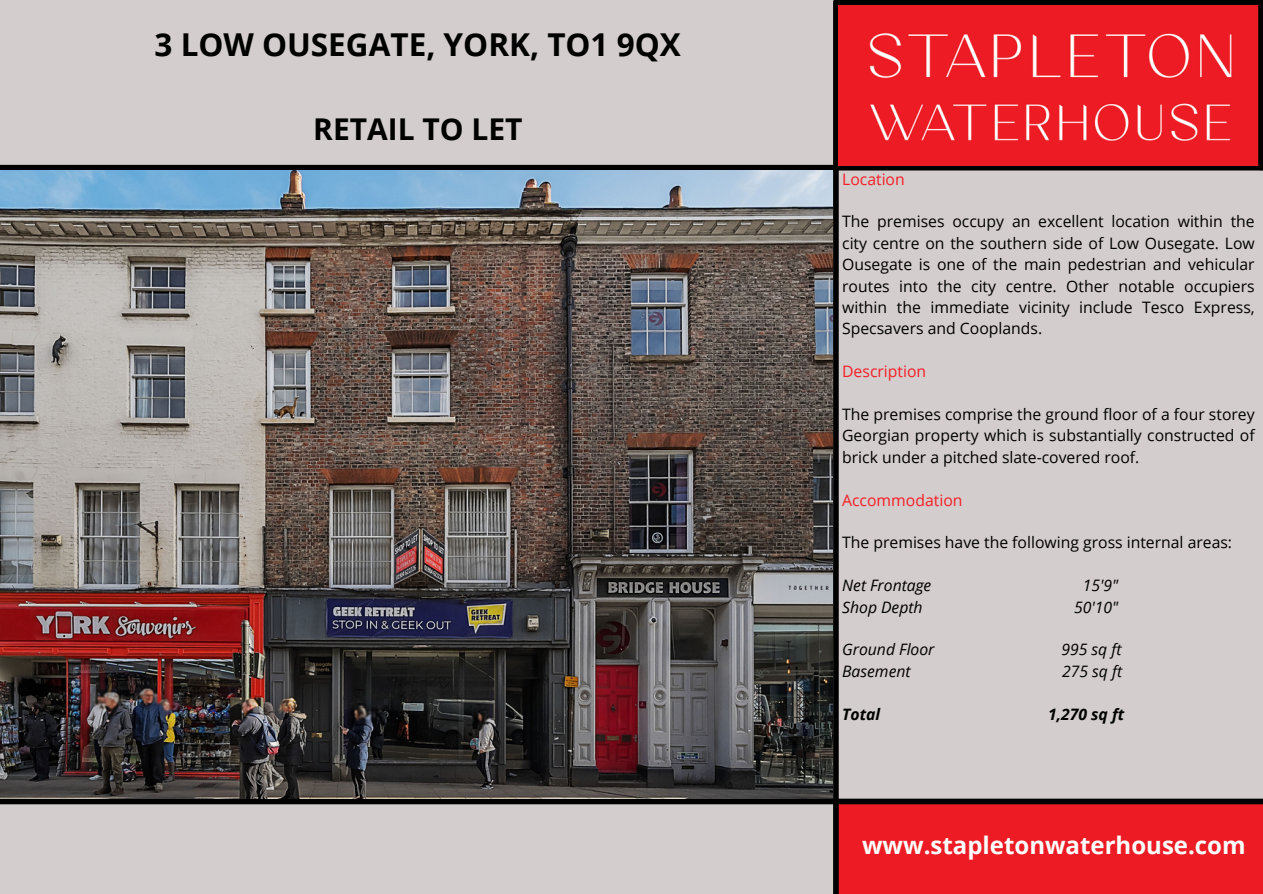
<style>
.page{position:relative;width:1263px;height:894px;background:#fff}
.page>*{position:absolute;margin:0;border:0;box-sizing:border-box;transform-origin:0 0}
.t1{font:700 31.5px "Open Sans";color:#000}
.t2{font:700 30px "Open Sans";color:#000}
.t3{font:700 24px "Open Sans";color:#fff}
.t4{font:15.75px/21.3px "Open Sans";color:#000;text-align:justify}
.t5{font:italic 15.75px "Open Sans";color:#000}
.t6{font:15.75px "Open Sans";color:#f71d25}
.t7{font:italic 700 15.75px "Open Sans";color:#000}
</style>
<div class="page">
<div style="left:0;top:0;width:893px;height:468px;background:#d3cdcd"></div>
<div style="left:845px;top:125px;width:418px;height:673px;background:#d3cdcd"></div>
<div style="left:0;top:753px;width:845px;height:140px;background:#d3cdcd"></div>
<div style="left:836px;top:804px;width:427px;height:89px;background:#ed1c24"></div>
<div style="left:0;top:165px;width:1263px;height:5px;background:#000"></div>
<div style="left:0;top:798px;width:1263px;height:6px;background:#000"></div>
<div style="left:833px;top:2px;width:6px;height:891px;background:#000"></div>
<div style="left:839px;top:0;width:424px;height:6px;background:#000"></div>
<img style="left:839px;top:6px;width:419px;height:159px">
<div style="left:1258px;top:3px;width:5px;height:165px;background:#000"></div>
<img style="left:0;top:170px;width:832px;height:628px">
<p class="t1" style="left:155px;top:22px;width:528px">3 LOW OUSEGATE, YORK, TO1 9QX</p>
<p class="t2" style="left:313px;top:108px;width:211px">RETAIL TO LET</p>
<p class="t6" style="left:842px;top:168px;width:64px">Location</p>
<p class="t4" style="left:842px;top:211px;width:414px">The premises occupy an excellent location within the city centre on the southern side of Low Ousegate. Low Ousegate is one of the main pedestrian and vehicular routes into the city centre. Other notable occupiers within the immediate vicinity include Tesco Express, Specsavers and Cooplands.</p>
<p class="t6" style="left:842px;top:360px;width:86px">Description</p>
<p class="t4" style="left:842px;top:403px;width:414px">The premises comprise the ground floor of a four storey Georgian property which is substantially constructed of brick under a pitched slate-covered roof.</p>
<p class="t6" style="left:842px;top:488px;width:122px">Accommodation</p>
<p class="t4" style="left:842px;top:531px;width:391px">The premises have the following gross internal areas:</p>
<p class="t5" style="left:842px;top:574px;width:91px">Net Frontage</p>
<p class="t5" style="left:1083px;top:574px;width:37px">15'9"</p>
<p class="t5" style="left:842px;top:595px;width:82px">Shop Depth</p>
<p class="t5" style="left:1074px;top:595px;width:46px">50'10"</p>
<p class="t5" style="left:842px;top:638px;width:94px">Ground Floor</p>
<p class="t5" style="left:1061px;top:638px;width:61px">995 sq ft</p>
<p class="t5" style="left:842px;top:659px;width:70px">Basement</p>
<p class="t5" style="left:1062px;top:659px;width:61px">275 sq ft</p>
<p class="t7" style="left:842px;top:702px;width:40px">Total</p>
<p class="t7" style="left:1048px;top:702px;width:78px">1,270 sq ft</p>
<p class="t3" style="left:862px;top:828px;width:385px">www.stapletonwaterhouse.com</p>
</div>
